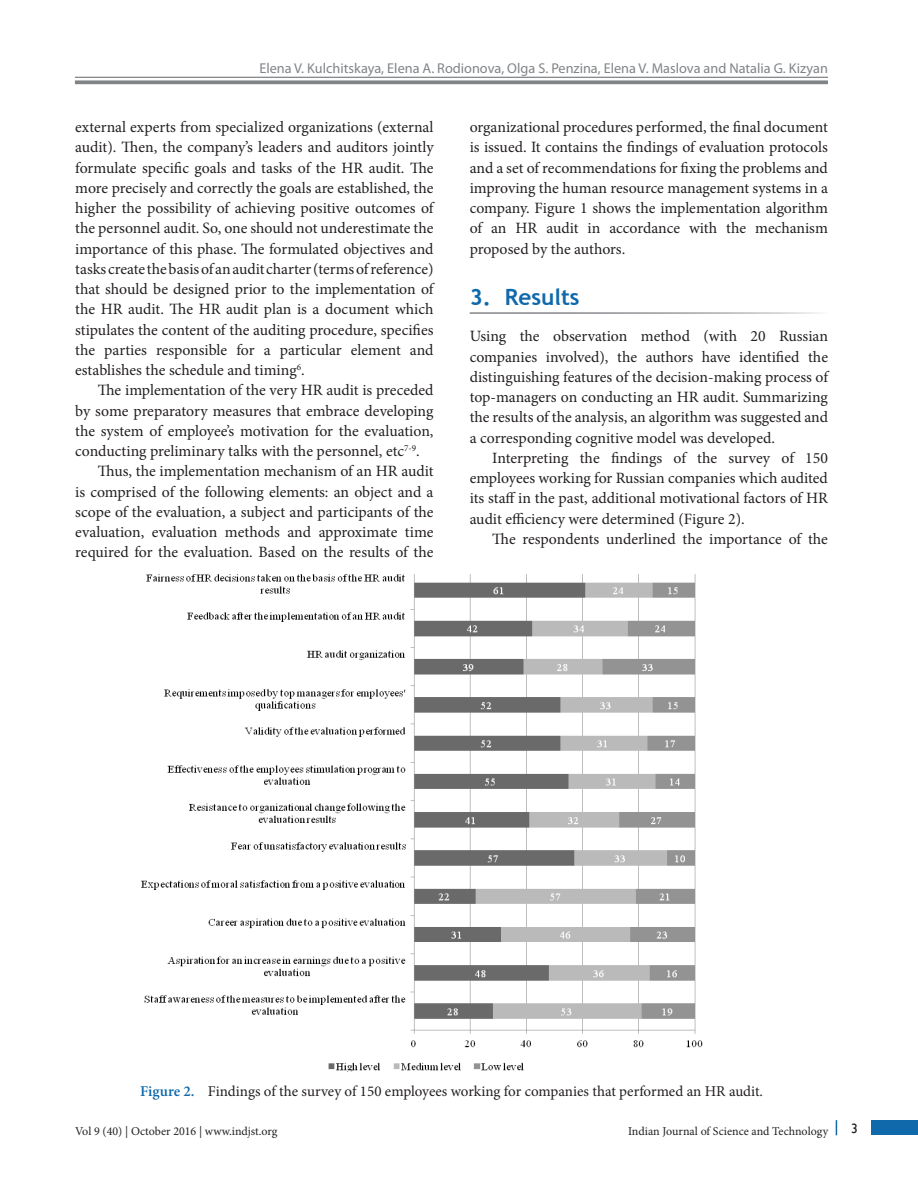
<style>
.page{position:relative;width:918px;height:1188px;background:#fff}
.page>*{position:absolute;margin:0;border:0;box-sizing:border-box;transform-origin:0 0}
.Body_Head{font:700 22.5px "Trebuchet MS";color:#0f69ab}
.Body_Text_Ind_F{font:15.75px/20.2px "Minion Pro";color:#231f20;text-align:justify}
.Body_Text_Ind_L{font:15.75px/20.2px "Minion Pro";letter-spacing:-.005em;color:#231f20;text-align:justify}
.Body_Text{font:15.75px/20.2px "Minion Pro";color:#231f20;text-align:justify}
.t1{font:15px "Minion Pro";color:#231f20}
.t2{font:14.25px "Myriad Pro";color:#818487}
.t3{font:13.5px "Gill Sans";color:#231f20}
.t4{font:12px "Minion Pro";color:#231f20}
.s1{font-weight:600;color:#0f69ab}
</style>
<div class="page">
<hr style="left:75px;top:77px;width:753px;height:1px;background:#818487">
<svg style="left:75px;top:80px;width:753px;height:4px;background:#8e9194"></svg>
<div style="left:872px;top:1120px;width:46px;height:15px;background:#0f69ab"></div>
<svg style="left:836px;top:1120px;width:1px;height:15px"></svg>
<img style="left:141px;top:575px;width:562px;height:496px">
<p class="t2" style="left:259px;top:60px;width:570px">Elena V. Kulchitskaya, Elena A. Rodionova, Olga S. Penzina, Elena V. Maslova and Natalia G. Kizyan</p>
<p class="Body_Text_Ind_F" style="left:75px;top:117px;width:360px">external experts from specialized organizations (external audit). Then, the company’s leaders and auditors jointly formulate specific goals and tasks of the HR audit. The more precisely and correctly the goals are established, the higher the possibility of achieving positive outcomes of the personnel audit. So, one should not underestimate the importance of this phase. The formulated objectives and tasks create the basis of an audit charter (terms of reference) that should be designed prior to the implementation of the HR audit. The HR audit plan is a document which stipulates the content of the auditing procedure, specifies the parties responsible for a particular element and establishes the schedule and timing<sup>6</sup>.</p>
<p class="Body_Text_Ind_F" style="left:75px;top:380px;width:360px;text-indent:23px">The implementation of the very HR audit is preceded by some preparatory measures that embrace developing the system of employee’s motivation for the evaluation, conducting preliminary talks with the personnel, etc<sup>7-9</sup>.</p>
<p class="Body_Text_Ind_L" style="left:75px;top:461px;width:360px;text-indent:23px">Thus, the implementation mechanism of an HR audit is comprised of the following elements: an object and a scope of the evaluation, a subject and participants of the evaluation, evaluation methods and approximate time required for the evaluation. Based on the results of the</p>
<p class="Body_Text_Ind_L" style="left:470px;top:117px;width:360px">organizational procedures performed, the final document is issued. It contains the findings of evaluation protocols and a set of recommendations for fixing the problems and improving the human resource management systems in a company. Figure 1 shows the implementation algorithm of an HR audit in accordance with the mechanism proposed by the authors.</p>
<p class="Body_Head" style="left:470px;top:283px;width:111px">3. Results</p>
<p class="Body_Text" style="left:470px;top:326px;width:360px">Using the observation method (with 20 Russian companies involved), the authors have identified the distinguishing features of the decision-making process of top-managers on conducting an HR audit. Summarizing the results of the analysis, an algorithm was suggested and a corresponding cognitive model was developed.</p>
<p class="Body_Text_Ind_F" style="left:470px;top:448px;width:360px;text-indent:23px">Interpreting the findings of the survey of 150 employees working for Russian companies which audited its staff in the past, additional motivational factors of HR audit efficiency were determined (Figure 2).</p>
<p class="Body_Text_Ind_F" style="left:492px;top:529px;width:337px">The respondents underlined the importance of the</p>
<p class="t1" style="left:140px;top:1081px;width:624px"><span class="s1">Figure 2.</span> Findings of the survey of 150 employees working for companies that performed an HR audit.</p>
<p class="t4" style="left:75px;top:1123px;width:204px">Vol 9 (40) | October 2016 | www.indjst.org</p>
<p class="t4" style="left:628px;top:1123px;width:202px">Indian Journal of Science and Technology</p>
<p class="t3" style="left:851px;top:1121px;width:8px">3</p>
</div>
